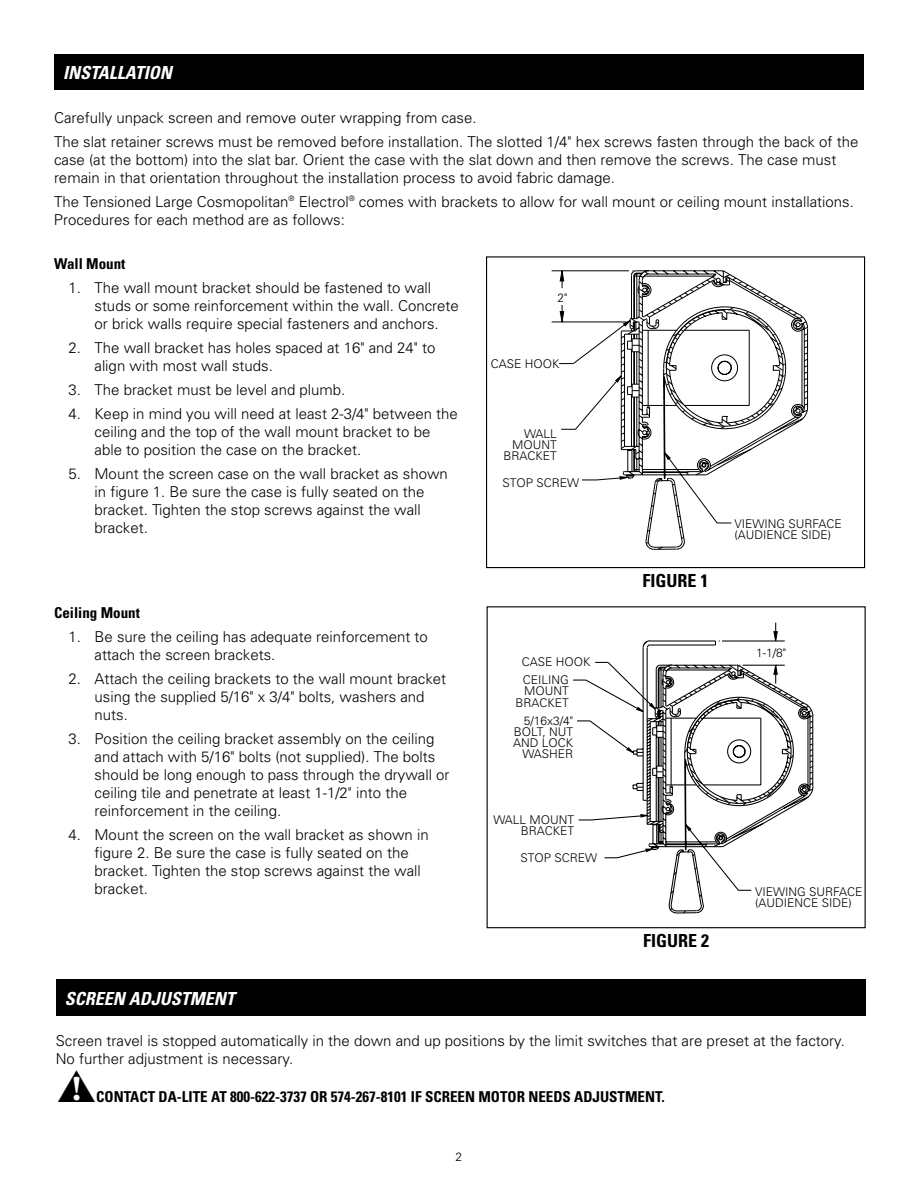
<style>
.page{position:relative;width:918px;height:1188px;background:#fff}
.page>*{position:absolute;margin:0;border:0;box-sizing:border-box;transform-origin:0 0}
.t1{font:italic 700 condensed 18px "Univers";color:#fff}
.t2{font:700 condensed 18px "Univers";color:#000}
.t3{font:300 15px/18px "Univers";color:#000}
.t4{font:700 condensed 15px "Univers";color:#000}
.t5{font:300 12px/11.2px "Univers";color:#000;text-align:right}
</style>
<div class="page">
<div style="left:54px;top:54px;width:810px;height:36px;background:#000"></div>
<svg style="left:773px;top:623px;width:5px;height:17px"></svg>
<svg style="left:573px;top:640px;width:212px;height:219px"></svg>
<svg style="left:625px;top:659px;width:189px;height:255px"></svg>
<hr style="left:552px;top:270px;width:77px;height:1px;background:#000">
<hr style="left:552px;top:321px;width:74px;height:1px;background:#000">
<svg style="left:558px;top:271px;width:62px;height:210px"></svg>
<svg style="left:620px;top:270px;width:189px;height:280px"></svg>
<div style="left:486px;top:256px;width:379px;height:312px;border:1px solid #000"></div>
<div style="left:540px;top:292px;width:45px;height:12px;background:#fff"></div>
<div style="left:56px;top:980px;width:810px;height:36px;background:#000"></div>
<p class="t1" style="left:63px;top:62px;width:110px">INSTALLATION</p>
<p class="t3" style="left:54px;top:105px;width:806px;line-height:24px">Carefully unpack screen and remove outer wrapping from case.<br>The slat retainer screws must be removed before installation. The slotted 1/4" hex screws fasten through the back of the</p>
<p class="t3" style="left:54px;top:150px;width:784px">case (at the bottom) into the slat bar. Orient the case with the slat down and then remove the screws. The case must remain in that orientation throughout the installation process to avoid fabric damage.</p>
<p class="t3" style="left:54px;top:192px;width:801px">The Tensioned Large Cosmopolitan<sup>®</sup> Electrol<sup>®</sup> comes with brackets to allow for wall mount or ceiling mount installations.<br>Procedures for each method are as follows:</p>
<p class="t4" style="left:54px;top:254px;width:73px">WALL MOUNT</p>
<p class="t3" style="left:94px;top:278px;width:366px;text-indent:-26px">1. The wall mount bracket should be fastened to wall studs or some reinforcement within the wall. Concrete or brick walls require special fasteners and anchors.</p>
<p class="t3" style="left:94px;top:338px;width:342px;text-indent:-26px">2. The wall bracket has holes spaced at 16" and 24" to align with most wall studs.</p>
<p class="t3" style="left:68px;top:380px;width:278px">3. The bracket must be level and plumb.</p>
<p class="t3" style="left:94px;top:404px;width:365px;text-indent:-26px">4. Keep in mind you will need at least 2-3/4" between the ceiling and the top of the wall mount bracket to be able to position the case on the bracket.</p>
<p class="t3" style="left:94px;top:464px;width:355px;text-indent:-26px">5. Mount the screen case on the wall bracket as shown in figure 1. Be sure the case is fully seated on the bracket. Tighten the stop screws against the wall bracket.</p>
<p class="t4" style="left:54px;top:604px;width:87px">CEILING MOUNT</p>
<p class="t3" style="left:94px;top:628px;width:335px;text-indent:-26px">1. Be sure the ceiling has adequate reinforcement to attach the screen brackets.</p>
<p class="t3" style="left:94px;top:670px;width:353px;text-indent:-26px">2. Attach the ceiling brackets to the wall mount bracket using the supplied 5/16" x 3/4" bolts, washers and nuts.</p>
<p class="t3" style="left:94px;top:730px;width:357px;text-indent:-26px">3. Position the ceiling bracket assembly on the ceiling and attach with 5/16" bolts (not supplied). The bolts should be long enough to pass through the drywall or ceiling tile and penetrate at least 1-1/2" into the reinforcement in the ceiling.</p>
<p class="t3" style="left:94px;top:826px;width:336px;text-indent:-26px">4. Mount the screen on the wall bracket as shown in figure 2. Be sure the case is fully seated on the bracket. Tighten the stop screws against the wall bracket.</p>
<p class="t5" style="left:557px;top:291px;width:12px">2"</p>
<p class="t5" style="left:491px;top:358px;width:70px">case hook</p>
<p class="t5" style="left:524px;top:428px;width:27px">wall</p>
<p class="t5" style="left:512px;top:439px;width:43px">mount</p>
<p class="t5" style="left:504px;top:450px;width:47px">brac ket</p>
<p class="t5" style="left:502px;top:477px;width:16px">stop</p>
<p class="t5" style="left:536px;top:477px;width:17px">screw</p>
<p class="t5" style="left:522px;top:656px;width:70px">case hook</p>
<p class="t5" style="left:523px;top:674px;width:7px">ceili</p>
<p class="t5" style="left:552px;top:674px;width:19px">ng</p>
<p class="t5" style="left:524px;top:685px;width:43px">mount</p>
<p class="t5" style="left:516px;top:696px;width:47px">brac ket</p>
<p class="t5" style="left:513px;top:714px;width:62px;text-align:left;text-indent:11px">5/16x3/4" bolt, nut and loc</p>
<p class="t5" style="left:566px;top:737px;width:9px">k</p>
<p class="t5" style="left:522px;top:748px;width:44px">washer</p>
<p class="t5" style="left:521px;top:814px;width:52px;text-align:left;text-indent:-27px">wall mount brac ket</p>
<p class="t5" style="left:521px;top:852px;width:16px">stop</p>
<p class="t5" style="left:555px;top:852px;width:17px">screw</p>
<p class="t1" style="left:65px;top:987px;width:12px">SCREEN</p>
<p class="t1" style="left:129px;top:987px;width:44px">ADJUSTMEN</p>
<p class="t1" style="left:226px;top:987px;width:10px">T</p>
<p class="t2" style="left:643px;top:570px;width:67px">FIGURE 1</p>
<p class="t5" style="left:735px;top:518px;width:100px">ng surface (audience si de)</p>
<p class="t5" style="left:735px;top:518px;width:15px">viewi</p>
<p class="t5" style="left:756px;top:647px;width:32px">1-1/8"</p>
<p class="t2" style="left:643px;top:930px;width:67px">FIGURE 2</p>
<p class="t5" style="left:755px;top:886px;width:100px">ng surface (audience si de)</p>
<p class="t5" style="left:755px;top:886px;width:15px">viewi</p>
<p class="t3" style="left:56px;top:1031px;width:791px">Screen travel is stopped automatically in the down and up positions by the limit switches that are preset at the factory.<br>No further adjustment is necessary.</p>
<p class="t4" style="left:57px;top:1088px;width:58px">▲<sup>!</sup> CONTACT</p>
<p class="t4" style="left:159px;top:1088px;width:276px">DA-LITE AT 800-622-3737 OR 574-267-8101 IF SCREEN</p>
<p class="t4" style="left:478px;top:1088px;width:11px">MOTOR</p>
<p class="t4" style="left:528px;top:1088px;width:10px">NEEDS</p>
<p class="t4" style="left:574px;top:1088px;width:36px">ADJUSTMENT</p>
<p class="t4" style="left:661px;top:1088px;width:5px">.</p>
<p class="t5" style="left:456px;top:1151px;width:8px">2</p>
</div>
